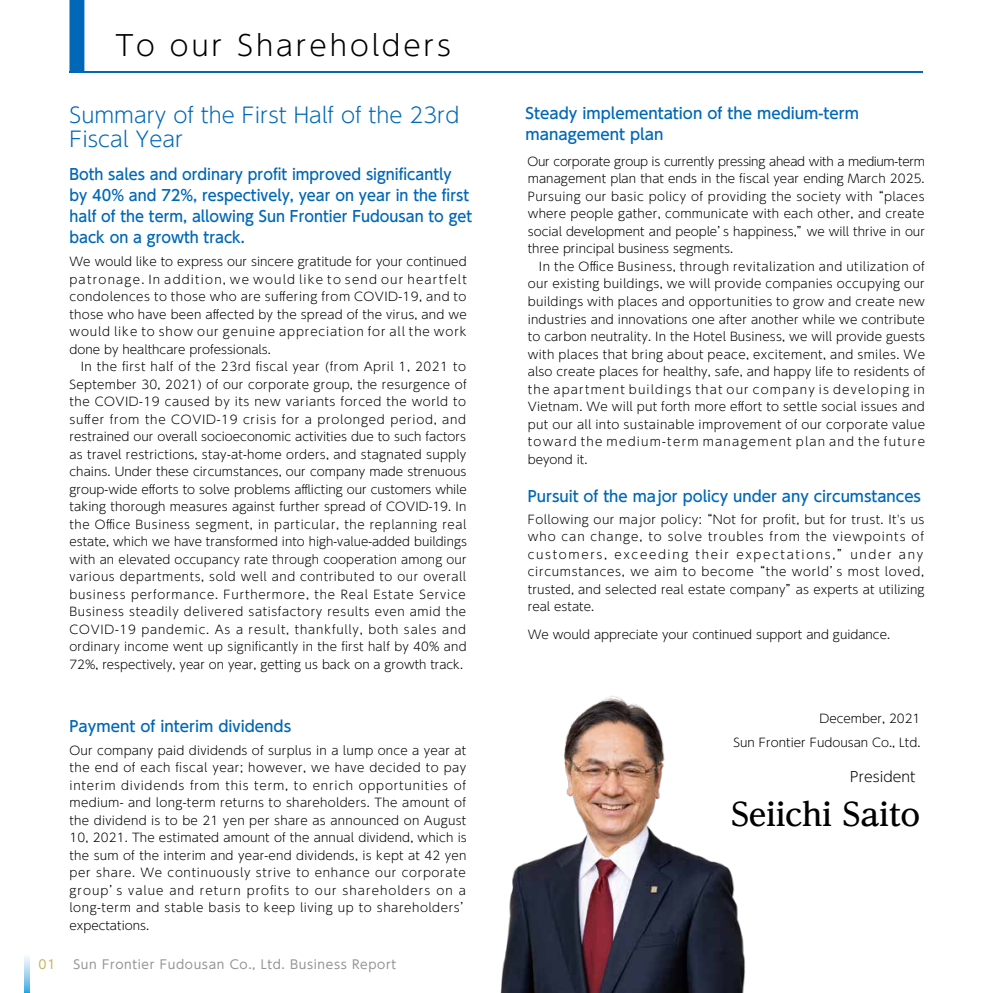
<style>
.page{position:relative;width:993px;height:993px;background:#fff}
.page>*{position:absolute;margin:0;border:0;box-sizing:border-box;transform-origin:0 0}
.t1{font:700 31.5px "UD Reimin Pro";letter-spacing:-.015em;color:#000}
.t2{font:300 28px "UD Shin Go Pro";letter-spacing:.1em;color:#000}
.t3{font:300 21px/24.5px "UD Shin Go Pro";color:#0068b7}
.t4{font:500 15.05px/21px "UD Shin Go Pro";color:#0068b7;scale:.96 1}
.t5{font:500 15.05px/21px "UD Shin Go Pro";color:#0068b7}
.t6{font:300 14px "UD Shin Go Pro";color:#000}
.t7{font:12.25px "UD Shin Go Pro";letter-spacing:.05em;color:#949495}
.t8{font:12.25px "UD Shin Go Pro";color:#c7b15b}
.t9{font:300 11.9px/17.5px "UD Shin Go Pro";letter-spacing:.025em;color:#000;text-align:justify}
.t10{font:300 11.9px/17.5px "UD Shin Go Pro";letter-spacing:.06em;color:#000}
.t11{font:300 11.9px/24.2px "UD Shin Go Pro";color:#000;text-align:right}
</style>
<div class="page">
<hr style="left:69px;top:71px;width:853px;height:2px;background:#0068b7">
<div style="left:69px;top:0;width:15px;height:72px;background:#0068b7"></div>
<img style="left:500px;top:696px;width:245px;height:296px">
<svg style="left:25px;top:956px;width:5px;height:36px"></svg>
<h2 class="t2" style="left:115px;top:23px;width:337px">To our Shareholders</h2>
<h3 class="t3" style="left:69px;top:101px;width:391px">Summary of the First Half of the 23rd<br>Fiscal Year</h3>
<p class="t4" style="left:69px;top:163px;width:421px">Both sales and ordinary profit improved significantly by 40% and 72%, respectively, year on year in the first half of the term, allowing Sun Frontier Fudousan to get back on a growth track.</p>
<p class="t9" style="left:69px;top:252px;width:399px">We would like to express our sincere gratitude for your continued patronage. In addition, we would like to send our heartfelt condolences to those who are suffering from COVID-19, and to those who have been affected by the spread of the virus, and we would like to show our genuine appreciation for all the work done by healthcare professionals.</p>
<p class="t9" style="left:69px;top:357px;width:399px;text-indent:11px">In the first half of the 23rd fiscal year (from April 1, 2021 to September 30, 2021) of our corporate group, the resurgence of the COVID-19 caused by its new variants forced the world to suffer from the COVID-19 crisis for a prolonged period, and restrained our overall socioeconomic activities due to such factors as travel restrictions, stay-at-home orders, and stagnated supply chains. Under these circumstances, our company made strenuous group-wide efforts to solve problems afflicting our customers while taking thorough measures against further spread of COVID-19. In the Office Business segment, in particular, the replanning real estate, which we have transformed into high-value-added buildings with an elevated occupancy rate through cooperation among our various departments, sold well and contributed to our overall business performance. Furthermore, the Real Estate Service Business steadily delivered satisfactory results even amid the COVID-19 pandemic. As a result, thankfully, both sales and ordinary income went up significantly in the first half by 40% and 72%, respectively, year on year, getting us back on a growth track.</p>
<p class="t5" style="left:69px;top:714px;width:223px">Payment of interim dividends</p>
<p class="t9" style="left:69px;top:740px;width:404px;text-align:left">Our company paid dividends of surplus in a lump once a year at the end of each fiscal year; however, we have decided to pay interim dividends from this term, to enrich opportunities of medium- and long-term returns to shareholders. The amount of the dividend is to be 21 yen per share as announced on August 10, 2021. The estimated amount of the annual dividend, which is the sum of the interim and year-end dividends, is kept at 42 yen per share. We continuously strive to enhance our corporate group’s value and return profits to our shareholders on a long-term and stable basis to keep living up to shareholders’ expectations.</p>
<p class="t8" style="left:39px;top:954px;width:18px">01</p>
<p class="t7" style="left:73px;top:954px;width:324px">Sun Frontier Fudousan Co., Ltd. Business Report</p>
<p class="t5" style="left:525px;top:102px;width:335px">Steady implementation of the medium-term management plan</p>
<p class="t9" style="left:527px;top:152px;width:399px">Our corporate group is currently pressing ahead with a medium-term management plan that ends in the fiscal year ending March 2025.<br>Pursuing our basic policy of providing the society with “places where people gather, communicate with each other, and create social development and people’s happiness,”we will thrive in our three principal business segments.</p>
<p class="t9" style="left:527px;top:257px;width:399px;text-indent:11px">In the Office Business, through revitalization and utilization of our existing buildings, we will provide companies occupying our buildings with places and opportunities to grow and create new industries and innovations one after another while we contribute to carbon neutrality. In the Hotel Business, we will provide guests with places that bring about peace, excitement, and smiles. We also create places for healthy, safe, and happy life to residents of the apartment buildings that our company is developing in Vietnam. We will put forth more effort to settle social issues and put our all into sustainable improvement of our corporate value toward the medium-term management plan and the future beyond it.</p>
<p class="t5" style="left:527px;top:484px;width:394px">Pursuit of the major policy under any circumstances</p>
<p class="t10" style="left:527px;top:510px;width:398px">Following our major policy: “Not for profit, but for trust. It's us who can change, to solve troubles from the viewpoints of customers, exceeding their expectations,” under any circumstances, we aim to become “the world’s most loved, trusted, and selected real estate company”as experts at utilizing real estate.</p>
<p class="t11" style="left:527px;top:621px;width:364px">We would appreciate your continued support and guidance.</p>
<p class="t11" style="left:733px;top:706px;width:188px">December, 2021<br>Sun Frontier Fudousan Co., Ltd.</p>
<p class="t6" style="left:850px;top:765px;width:67px">President</p>
<h1 class="t1" style="left:730px;top:787px;width:191px">Seiichi Saito</h1>
</div>
